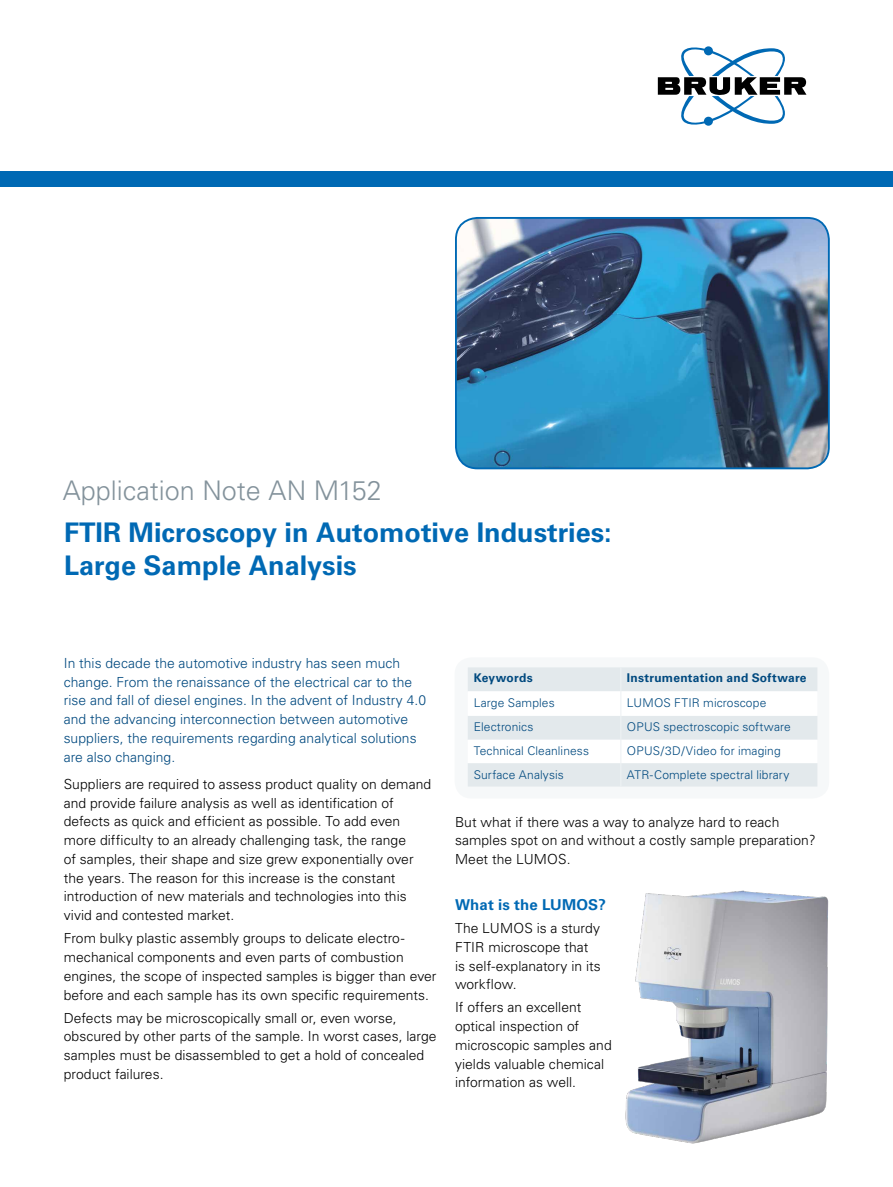
<style>
.page{position:relative;width:893px;height:1187px;background:#fff}
.page>*{position:absolute;margin:0;border:0;box-sizing:border-box;transform-origin:0 0}
.t1{font:700 27px/33px "Univers";color:#0069b4}
.t2{font:300 27px "Univers";color:#83929b}
.t3{font:700 15px "Univers";letter-spacing:.01em;color:#0069b4}
.t4{font:300 13.8px/18.8px "Univers";letter-spacing:.005em;color:#000}
.t5{font:300 13.8px/18.8px "Univers";color:#00497f}
.t6{font:300 12px "Univers";letter-spacing:.01em;color:#00497f}
.t7{font:700 12px "Univers";letter-spacing:.02em;color:#00497f}
</style>
<div class="page">
<div style="left:0;top:171px;width:893px;height:16px;background:#0069b4"></div>
<svg style="left:658px;top:46px;width:148px;height:80px"></svg>
<img style="left:456px;top:218px;width:373px;height:250px">
<div style="left:455px;top:217px;width:375px;height:252px;border:2px solid #0069b4;border-radius:22px"></div>
<div style="left:455px;top:657px;width:374px;height:141px;background:#f6f8f9;border-radius:17px"></div>
<svg style="left:468px;top:667px;width:349px;height:119px"></svg>
<img style="left:625px;top:890px;width:204px;height:254px">
<h1 class="t2" style="left:63px;top:474px;width:320px">Application Note AN M152</h1>
<h1 class="t1" style="left:64px;top:516px;width:549px">FTIR Microscopy in Automotive Industries:<br>Large Sample Analysis</h1>
<p class="t5" style="left:64px;top:653px;width:364px">In this decade the automotive industry has seen much change. From the renaissance of the electrical car to the rise and fall of diesel engines. In the advent of Industry 4.0 and the advancing interconnection between automotive suppliers, the requirements regarding analytical solutions are also changing.</p>
<p class="t4" style="left:64px;top:774px;width:369px">Suppliers are required to assess product quality on demand and provide failure analysis as well as identification of defects as quick and efficient as possible. To add even more difficulty to an already challenging task, the range<br>of samples, their shape and size grew exponentially over the years. The reason for this increase is the constant introduction of new materials and technologies into this vivid and contested market.</p>
<p class="t4" style="left:64px;top:928px;width:374px">From bulky plastic assembly groups to delicate electro&shy;mechanical components and even parts of combustion engines, the scope of inspected samples is bigger than ever before and each sample has its own specific requirements.</p>
<p class="t4" style="left:64px;top:1008px;width:374px">Defects may be microscopically small or, even worse, obscured by other parts of the sample. In worst cases, large samples must be disassembled to get a hold of concealed product failures.</p>
<p class="t7" style="left:474px;top:671px;width:60px">Keywords</p>
<p class="t7" style="left:627px;top:671px;width:181px">Instrumentation and Software</p>
<p class="t6" style="left:474px;top:695px;width:82px">Large Samples</p>
<p class="t6" style="left:627px;top:695px;width:141px">LUMOS FTIR microscope</p>
<p class="t6" style="left:474px;top:719px;width:61px">Electronics</p>
<p class="t6" style="left:627px;top:719px;width:165px">OPUS spectroscopic software</p>
<p class="t6" style="left:474px;top:743px;width:117px">Technical Cleanliness</p>
<p class="t6" style="left:627px;top:743px;width:155px">OPUS/3D/Video for imaging</p>
<p class="t6" style="left:474px;top:767px;width:92px">Surface Analysis</p>
<p class="t6" style="left:627px;top:767px;width:164px">ATR-Complete spectral library</p>
<p class="t4" style="left:455px;top:812px;width:362px">But what if there was a way to analyze hard to reach samples spot on and without a costly sample preparation?<br>Meet the LUMOS.</p>
<p class="t3" style="left:455px;top:896px;width:152px">What is the LUMOS?</p>
<p class="t4" style="left:455px;top:918px;width:147px">The LUMOS is a sturdy<br>FTIR microscope that is self-explanatory in its workflow.</p>
<p class="t4" style="left:455px;top:998px;width:158px">If offers an excellent optical inspection of microscopic samples and yields valuable chemical information as well.</p>
</div>
